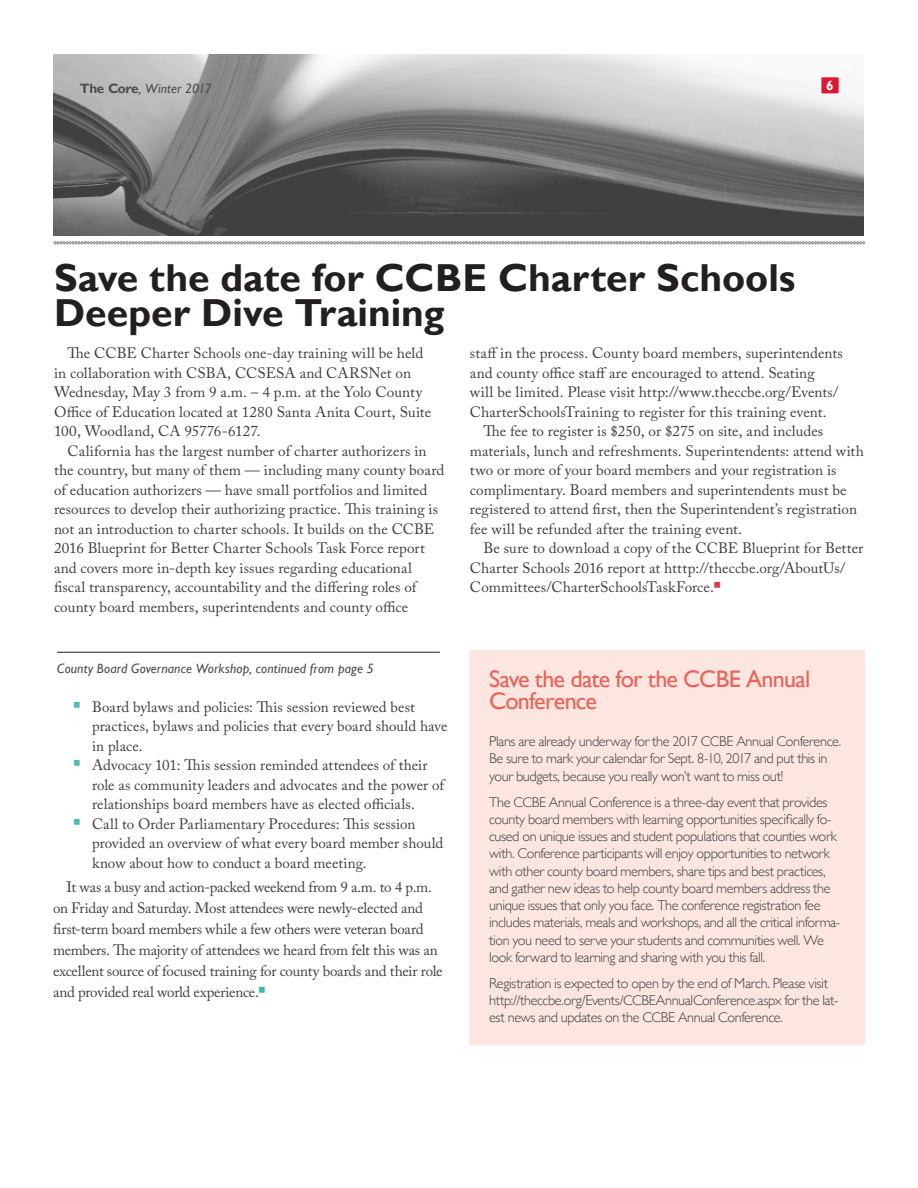
<style>
.page{position:relative;width:918px;height:1188px;background:#fff}
.page>*{position:absolute;margin:0;border:0;box-sizing:border-box;transform-origin:0 0}
.Header_26_pt{font:700 39px/34.5px "Gill Sans";color:#231f20}
.Subhead_Red_15pt{font:24px/22.5px "Gill Sans";letter-spacing:-.03em;color:#ea6259}
.BODY{font:15px/19.5px "Adobe Caslon Pro";letter-spacing:.005em;color:#3e3e3f}
.BODY-2{font:15px/21px "Adobe Caslon Pro";letter-spacing:-.015em;color:#3e3e3f}
.Body__BOX__2{font:300 14.25px/17.2px "Gill Sans";letter-spacing:-.025em;color:#3e3e3f}
.Continued_From{font:italic 13.5px "Gill Sans";letter-spacing:.01em;color:#4b4c4d}
.t1{font:700 13.5px "Gill Sans";color:#fff}
.s1{font-weight:700;font-style:normal}
.s2{color:#de3b42}
.s3{color:#39b7ae}
</style>
<div class="page">
<img style="left:54px;top:54px;width:810px;height:182px">
<svg style="left:53px;top:241px;width:812px;height:3px;background:#aeb0b2"></svg>
<div style="left:821px;top:77px;width:18px;height:16px;background:#de1733"></div>
<div style="left:469px;top:650px;width:396px;height:395px;background:#fce6df"></div>
<hr style="left:57px;top:652px;width:383px;height:1px;background:#231f20">
<p class="Continued_From" style="left:80px;top:80px;width:133px"><span class="s1">The Core</span>, Winter 2017</p>
<p class="t1" style="left:826px;top:77px;width:9px">6</p>
<p class="Header_26_pt" style="left:54px;top:262px;width:743px">Save the date for CCBE Charter Schools<br>Deeper Dive Training</p>
<p class="BODY" style="left:470px;top:343px;width:374px">staff in the process. County board members, superintendents and county office staff are encouraged to attend. Seating<br>will be limited. Please visit http://www.theccbe.org/Events/ CharterSchoolsTraining to register for this training event.</p>
<p class="BODY" style="left:470px;top:421px;width:396px;text-indent:14px">The fee to register is $250, or $275 on site, and includes materials, lunch and refreshments. Superintendents: attend with two or more of your board members and your registration is complimentary. Board members and superintendents must be registered to attend first, then the Superintendent’s registration fee will be refunded after the training event.</p>
<p class="BODY" style="left:470px;top:538px;width:395px;text-indent:14px">Be sure to download a copy of the CCBE Blueprint for Better<br>Charter Schools 2016 report at htttp://theccbe.org/AboutUs/<br>Committees/CharterSchoolsTaskForce.<span class="s2">▪</span></p>
<p class="BODY" style="left:54px;top:343px;width:379px;text-indent:14px">The CCBE Charter Schools one-day training will be held in collaboration with CSBA, CCSESA and CARSNet on Wednesday, May 3 from 9 a.m. – 4 p.m. at the Yolo County Office of Education located at 1280 Santa Anita Court, Suite 100, Woodland, CA 95776-6127.</p>
<p class="BODY" style="left:54px;top:441px;width:392px;text-indent:14px">California has the largest number of charter authorizers in the country, but many of them — including many county board of education authorizers — have small portfolios and limited resources to develop their authorizing practice. This training is not an introduction to charter schools. It builds on the CCBE 2016 Blueprint for Better Charter Schools Task Force report and covers more in-depth key issues regarding educational fiscal transparency, accountability and the differing roles of county board members, superintendents and county office</p>
<p class="Continued_From" style="left:57px;top:660px;width:318px">County Board Governance Workshop, continued from page 5</p>
<p class="BODY" style="left:92px;top:697px;width:357px">Board bylaws and policies: This session reviewed best practices, bylaws and policies that every board should have in place.</p>
<p class="BODY" style="left:92px;top:755px;width:354px">Advocacy 101: This session reminded attendees of their role as community leaders and advocates and the power of relationships board members have as elected officials.</p>
<p class="BODY" style="left:92px;top:814px;width:353px">Call to Order Parliamentary Procedures: This session provided an overview of what every board member should know about how to conduct a board meeting.</p>
<p class="BODY-2" style="left:53px;top:876px;width:391px;text-indent:14px">It was a busy and action-packed weekend from 9 a.m. to 4 p.m. on Friday and Saturday. Most attendees were newly-elected and first-term board members while a few others were veteran board members. The majority of attendees we heard from felt this was an excellent source of focused training for county boards and their role and provided real world experience.<span class="s3">▪</span></p>
<p class="Subhead_Red_15pt" style="left:489px;top:668px;width:323px">Save the date for the CCBE Annual<br>Conference</p>
<p class="Body__BOX__2" style="left:489px;top:732px;width:354px">Plans are already underway for the 2017 CCBE Annual Conference.<br>Be sure to mark your calendar for Sept. 8-10, 2017 and put this in your budgets, because you really won’t want to miss out!</p>
<p class="Body__BOX__2" style="left:489px;top:793px;width:353px">The CCBE Annual Conference is a three-day event that provides county board members with learning opportunities specifically fo&shy;cused on unique issues and student populations that counties work with. Conference participants will enjoy opportunities to network with other county board members, share tips and best practices, and gather new ideas to help county board members address the unique issues that only you face. The conference registration fee includes materials, meals and workshops, and all the critical informa&shy;tion you need to serve your students and communities well. We look forward to learning and sharing with you this fall.</p>
<p class="Body__BOX__2" style="left:489px;top:974px;width:351px">Registration is expected to open by the end of March. Please visit http://theccbe.org/Events/CCBEAnnualConference.aspx for the lat&shy;est news and updates on the CCBE Annual Conference.</p>
</div>
